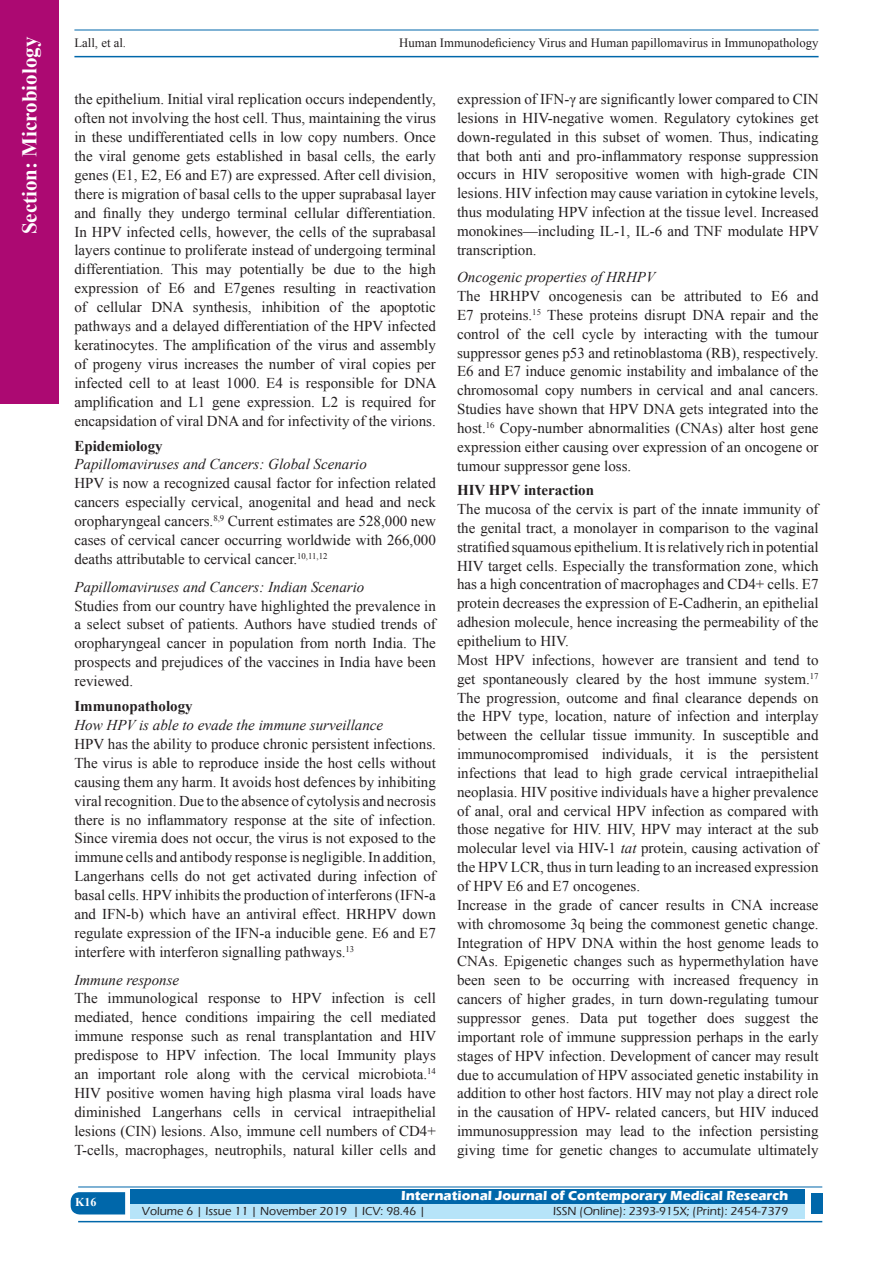
<style>
.page{position:relative;width:893px;height:1263px;background:#fff}
.page>*{position:absolute;margin:0;border:0;box-sizing:border-box;transform-origin:0 0}
.t1{font:700 21px "Times New Roman";color:#fff}
.TX_New{font:15px/18.9px "Times New Roman";color:#231f20;text-align:justify}
.TX_New-2{font:italic 15px "Times New Roman";color:#231f20}
.t2{font:700 15px "Times New Roman";color:#231f20}
.t3{font:700 13.5px "Eras ITC";color:#fff}
.t4{font:12.75px "Times New Roman";color:#231f20}
.t5{font:500 12px "Eras ITC";color:#231f20}
.t6{font:700 12px "Times New Roman";color:#fff}
.s1{font-style:italic}
</style>
<div class="page">
<hr style="left:74px;top:30px;width:745px;height:1px;background:#0067aa">
<hr style="left:74px;top:56px;width:745px;height:1px;background:#0067aa">
<svg style="left:71px;top:1192px;width:54px;height:22px"></svg>
<div style="left:130px;top:1189px;width:674px;height:15px;background:#0067aa"></div>
<div style="left:130px;top:1204px;width:674px;height:15px;background:#b6e4f9"></div>
<hr style="left:78px;top:1186px;width:744px;height:1px;background:#0067aa">
<hr style="left:78px;top:1221px;width:744px;height:1px;background:#0067aa">
<div style="left:811px;top:1193px;width:11px;height:21px;background:#0067aa"></div>
<div style="left:0;top:0;width:59px;height:404px;background:#ac0972"></div>
<h1 class="t1" style="left:15px;top:234px;width:199px;rotate:-90deg">Section: Microbiology</h1>
<p class="t4" style="left:74px;top:35px;width:53px">Lall, et al.</p>
<p class="t4" style="left:399px;top:35px;width:421px">Human Immunodeficiency Virus and Human papillomavirus in Immunopathology</p>
<p class="TX_New" style="left:74px;top:89px;width:364px">the epithelium. Initial viral replication occurs independently, often not involving the host cell. Thus, maintaining the virus in these undifferentiated cells in low copy numbers. Once the viral genome gets established in basal cells, the early genes (E1, E2, E6 and E7) are expressed. After cell division, there is migration of basal cells to the upper suprabasal layer and finally they undergo terminal cellular differentiation.<br>In HPV infected cells, however, the cells of the suprabasal layers continue to proliferate instead of undergoing terminal differentiation. This may potentially be due to the high expression of E6 and E7genes resulting in reactivation of cellular DNA synthesis, inhibition of the apoptotic pathways and a delayed differentiation of the HPV infected keratinocytes. The amplification of the virus and assembly of progeny virus increases the number of viral copies per infected cell to at least 1000. E4 is responsible for DNA amplification and L1 gene expression. L2 is required for encapsidation of viral DNA and for infectivity of the virions.</p>
<h2 class="t2" style="left:74px;top:435px;width:90px">Epidemiology</h2>
<p class="TX_New-2" style="left:74px;top:454px;width:294px">Papillomaviruses and Cancers: Global Scenario</p>
<p class="TX_New" style="left:74px;top:474px;width:363px">HPV is now a recognized causal factor for infection related cancers especially cervical, anogenital and head and neck oropharyngeal cancers.<sup>8,9</sup> Current estimates are 528,000 new cases of cervical cancer occurring worldwide with 266,000 deaths attributable to cervical cancer.<sup>10,11,12</sup></p>
<p class="TX_New-2" style="left:74px;top:576px;width:291px">Papillomaviruses and Cancers: Indian Scenario</p>
<p class="TX_New" style="left:74px;top:596px;width:363px">Studies from our country have highlighted the prevalence in a select subset of patients. Authors have studied trends of oropharyngeal cancer in population from north India. The prospects and prejudices of the vaccines in India have been reviewed.</p>
<h2 class="t2" style="left:74px;top:695px;width:120px">Immunopathology</h2>
<p class="TX_New-2" style="left:74px;top:714px;width:310px">How HPV is able to evade the immune surveillance</p>
<p class="TX_New" style="left:74px;top:734px;width:363px">HPV has the ability to produce chronic persistent infections.<br>The virus is able to reproduce inside the host cells without causing them any harm. It avoids host defences by inhibiting viral recognition. Due to the absence of cytolysis and necrosis there is no inflammatory response at the site of infection.<br>Since viremia does not occur, the virus is not exposed to the immune cells and antibody response is negligible. In addition, Langerhans cells do not get activated during infection of basal cells. HPV inhibits the production of interferons (IFN-a and IFN-b) which have an antiviral effect. HRHPV down regulate expression of the IFN-a inducible gene. E6 and E7 interfere with interferon signalling pathways.<sup>13</sup></p>
<p class="TX_New-2" style="left:74px;top:969px;width:106px">Immune response</p>
<p class="TX_New" style="left:74px;top:989px;width:363px">The immunological response to HPV infection is cell mediated, hence conditions impairing the cell mediated immune response such as renal transplantation and HIV predispose to HPV infection. The local Immunity plays an important role along with the cervical microbiota.<sup>14<br></sup>HIV positive women having high plasma viral loads have diminished Langerhans cells in cervical intraepithelial lesions (CIN) lesions. Also, immune cell numbers of CD4+ T-cells, macrophages, neutrophils, natural killer cells and</p>
<p class="TX_New" style="left:457px;top:89px;width:363px">expression of IFN-γ are significantly lower compared to CIN lesions in HIV-negative women. Regulatory cytokines get down-regulated in this subset of women. Thus, indicating that both anti and pro-inflammatory response suppression occurs in HIV seropositive women with high-grade CIN lesions. HIV infection may cause variation in cytokine levels, thus modulating HPV infection at the tissue level. Increased monokines—including IL-1, IL-6 and TNF modulate HPV transcription.</p>
<p class="TX_New-2" style="left:457px;top:267px;width:200px">Oncogenic properties of HRHPV</p>
<p class="TX_New" style="left:457px;top:286px;width:363px">The HRHPV oncogenesis can be attributed to E6 and E7 proteins.<sup>15</sup> These proteins disrupt DNA repair and the control of the cell cycle by interacting with the tumour suppressor genes p53 and retinoblastoma (RB), respectively.<br>E6 and E7 induce genomic instability and imbalance of the chromosomal copy numbers in cervical and anal cancers.<br>Studies have shown that HPV DNA gets integrated into the host.<sup>16</sup> Copy-number abnormalities (CNAs) alter host gene expression either causing over expression of an oncogene or tumour suppressor gene loss.</p>
<h2 class="t2" style="left:457px;top:480px;width:138px">HIV HPV interaction</h2>
<p class="TX_New" style="left:457px;top:499px;width:363px">The mucosa of the cervix is part of the innate immunity of the genital tract, a monolayer in comparison to the vaginal stratified squamous epithelium. It is relatively rich in potential HIV target cells. Especially the transformation zone, which has a high concentration of macrophages and CD4+ cells. E7 protein decreases the expression of E-Cadherin, an epithelial adhesion molecule, hence increasing the permeability of the epithelium to HIV.</p>
<p class="TX_New" style="left:457px;top:650px;width:363px">Most HPV infections, however are transient and tend to get spontaneously cleared by the host immune system.<sup>17<br></sup>The progression, outcome and final clearance depends on the HPV type, location, nature of infection and interplay between the cellular tissue immunity. In susceptible and immunocompromised individuals, it is the persistent infections that lead to high grade cervical intraepithelial neoplasia. HIV positive individuals have a higher prevalence of anal, oral and cervical HPV infection as compared with those negative for HIV. HIV, HPV may interact at the sub molecular level via HIV-1 <span class="s1">tat</span> protein, causing activation of the HPV LCR, thus in turn leading to an increased expression of HPV E6 and E7 oncogenes.</p>
<p class="TX_New" style="left:457px;top:895px;width:363px">Increase in the grade of cancer results in CNA increase with chromosome 3q being the commonest genetic change.<br>Integration of HPV DNA within the host genome leads to CNAs. Epigenetic changes such as hypermethylation have been seen to be occurring with increased frequency in cancers of higher grades, in turn down-regulating tumour suppressor genes. Data put together does suggest the important role of immune suppression perhaps in the early stages of HPV infection. Development of cancer may result due to accumulation of HPV associated genetic instability in addition to other host factors. HIV may not play a direct role in the causation of HPV- related cancers, but HIV induced immunosuppression may lead to the infection persisting giving time for genetic changes to accumulate ultimately</p>
<h4 class="t6" style="left:75px;top:1194px;width:23px">K16</h4>
<p class="t3" style="left:401px;top:1188px;width:389px">International Journal of Contemporary Medical Research</p>
<p class="t5" style="left:142px;top:1204px;width:285px">Volume 6 | Issue 11 | November 2019 | ICV: 98.46 |</p>
<p class="t5" style="left:553px;top:1204px;width:237px">ISSN (Online): 2393-915X; (Print): 2454-7379</p>
</div>
